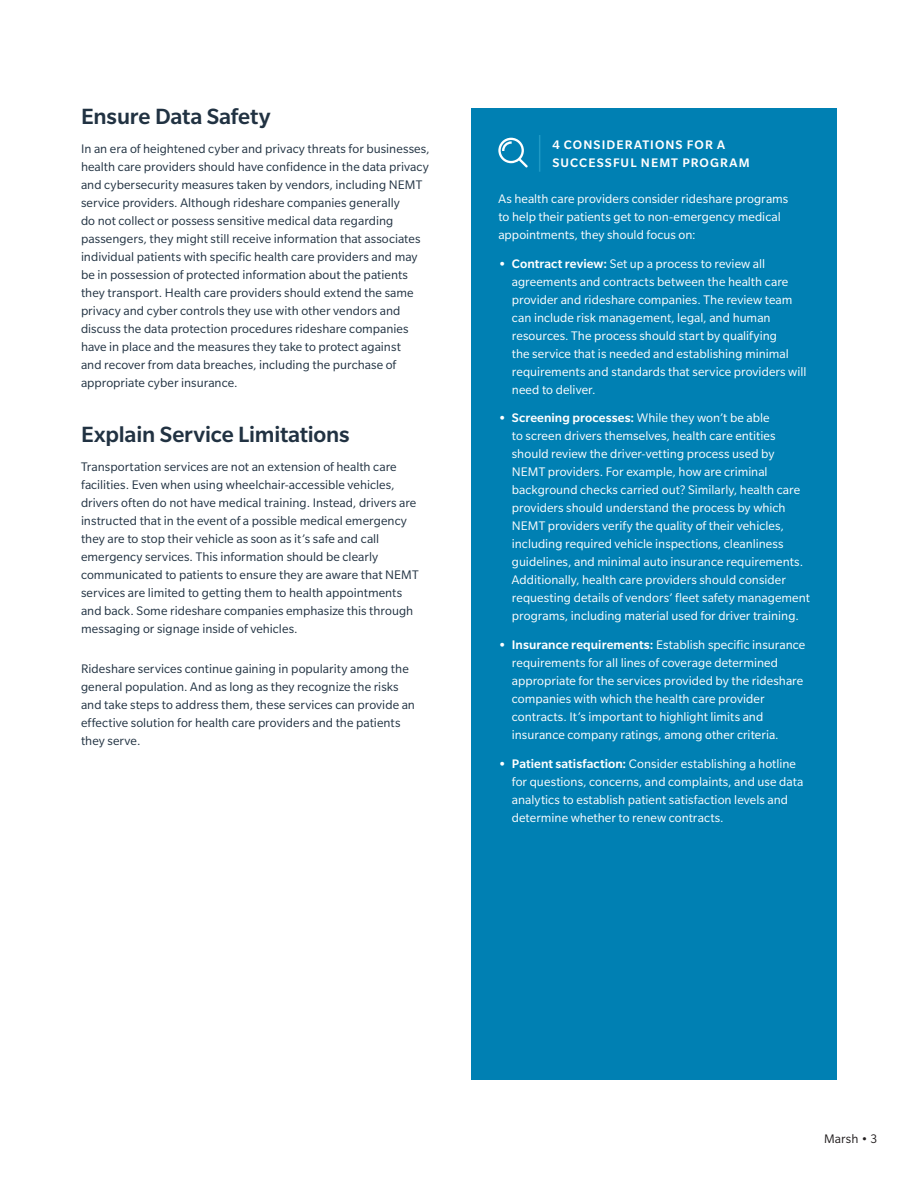
<style>
.page{position:relative;width:918px;height:1188px;background:#fff}
.page>*{position:absolute;margin:0;border:0;box-sizing:border-box;transform-origin:0 0}
.Body_Subhead_2_16_16{font:500 24px "Slate Pro";letter-spacing:-.005em;color:#213242}
.Body_Text_9_12{font:13.5px/18px "Slate Pro";letter-spacing:.005em;color:#213242}
.Sidebar_Text_9_12{font:13.5px/18px "Slate Pro";letter-spacing:.005em;color:#fff}
.Sidebar_Headline_9_1{font:500 13.5px/18px "Slate Pro";letter-spacing:.08em;color:#fff}
.Page_Folio_Right_9_1{font:13.5px "Slate Pro";letter-spacing:.005em;color:#231f20}
.s1{font-weight:700}
.s2{font-weight:500}
</style>
<div class="page">
<div style="left:471px;top:108px;width:366px;height:972px;background:#0080b3"></div>
<svg style="left:498px;top:138px;width:30px;height:29px"></svg>
<hr style="left:539px;top:135px;width:1px;height:37px;background:#1f99c5">
<p class="Body_Subhead_2_16_16" style="left:81px;top:103px;width:191px">Ensure Data Safety</p>
<p class="Body_Text_9_12" style="left:81px;top:139px;width:350px">In an era of heightened cyber and privacy threats for businesses, health care providers should have confidence in the data privacy and cybersecurity measures taken by vendors, including NEMT service providers. Although rideshare companies generally<br>do not collect or possess sensitive medical data regarding passengers, they might still receive information that associates individual patients with specific health care providers and may be in possession of protected information about the patients they transport. Health care providers should extend the same privacy and cyber controls they use with other vendors and discuss the data protection procedures rideshare companies have in place and the measures they take to protect against<br>and recover from data breaches, including the purchase of appropriate cyber insurance.</p>
<p class="Body_Subhead_2_16_16" style="left:81px;top:422px;width:270px">Explain Service Limitations</p>
<p class="Body_Text_9_12" style="left:81px;top:458px;width:339px">Transportation services are not an extension of health care facilities. Even when using wheelchair-accessible vehicles, drivers often do not have medical training. Instead, drivers are instructed that in the event of a possible medical emergency they are to stop their vehicle as soon as it’s safe and call emergency services. This information should be clearly communicated to patients to ensure they are aware that NEMT services are limited to getting them to health appointments and back. Some rideshare companies emphasize this through messaging or signage inside of vehicles.</p>
<p class="Body_Text_9_12" style="left:81px;top:659px;width:336px">Rideshare services continue gaining in popularity among the general population. And as long as they recognize the risks and take steps to address them, these services can provide an effective solution for health care providers and the patients they serve.</p>
<p class="Sidebar_Headline_9_1" style="left:552px;top:136px;width:199px">4 CONSIDERATIONS FOR A<br>SUCCESSFUL NEMT PROGRAM</p>
<p class="Sidebar_Text_9_12" style="left:498px;top:189px;width:292px">As health care providers consider rideshare programs to help their patients get to non-emergency medical appointments, they should focus on:</p>
<p class="Sidebar_Text_9_12" style="left:512px;top:254px;width:296px;text-indent:-14px"><span class="s1">•</span> <span class="s2">Contract review:</span> Set up a process to review all agreements and contracts between the health care provider and rideshare companies. The review team can include risk management, legal, and human resources. The process should start by qualifying<br>the service that is needed and establishing minimal requirements and standards that service providers will need to deliver.</p>
<p class="Sidebar_Text_9_12" style="left:512px;top:409px;width:300px;text-indent:-14px"><span class="s1">•</span> <span class="s2">Screening processes:</span> While they won’t be able<br>to screen drivers themselves, health care entities should review the driver-vetting process used by NEMT providers. For example, how are criminal background checks carried out? Similarly, health care providers should understand the process by which NEMT providers verify the quality of their vehicles, including required vehicle inspections, cleanliness guidelines, and minimal auto insurance requirements.<br>Additionally, health care providers should consider requesting details of vendors’ fleet safety management programs, including material used for driver training.</p>
<p class="Sidebar_Text_9_12" style="left:512px;top:636px;width:295px;text-indent:-14px"><span class="s1">•</span> <span class="s2">Insurance requirements:</span> Establish specific insurance requirements for all lines of coverage determined appropriate for the services provided by the rideshare companies with which the health care provider contracts. It’s important to highlight limits and insurance company ratings, among other criteria.</p>
<p class="Sidebar_Text_9_12" style="left:512px;top:755px;width:293px;text-indent:-14px"><span class="s1">•</span> <span class="s2">Patient satisfaction:</span> Consider establishing a hotline for questions, concerns, and complaints, and use data analytics to establish patient satisfaction levels and determine whether to renew contracts.</p>
<p class="Page_Folio_Right_9_1" style="left:824px;top:1132px;width:55px">Marsh • 3</p>
</div>
